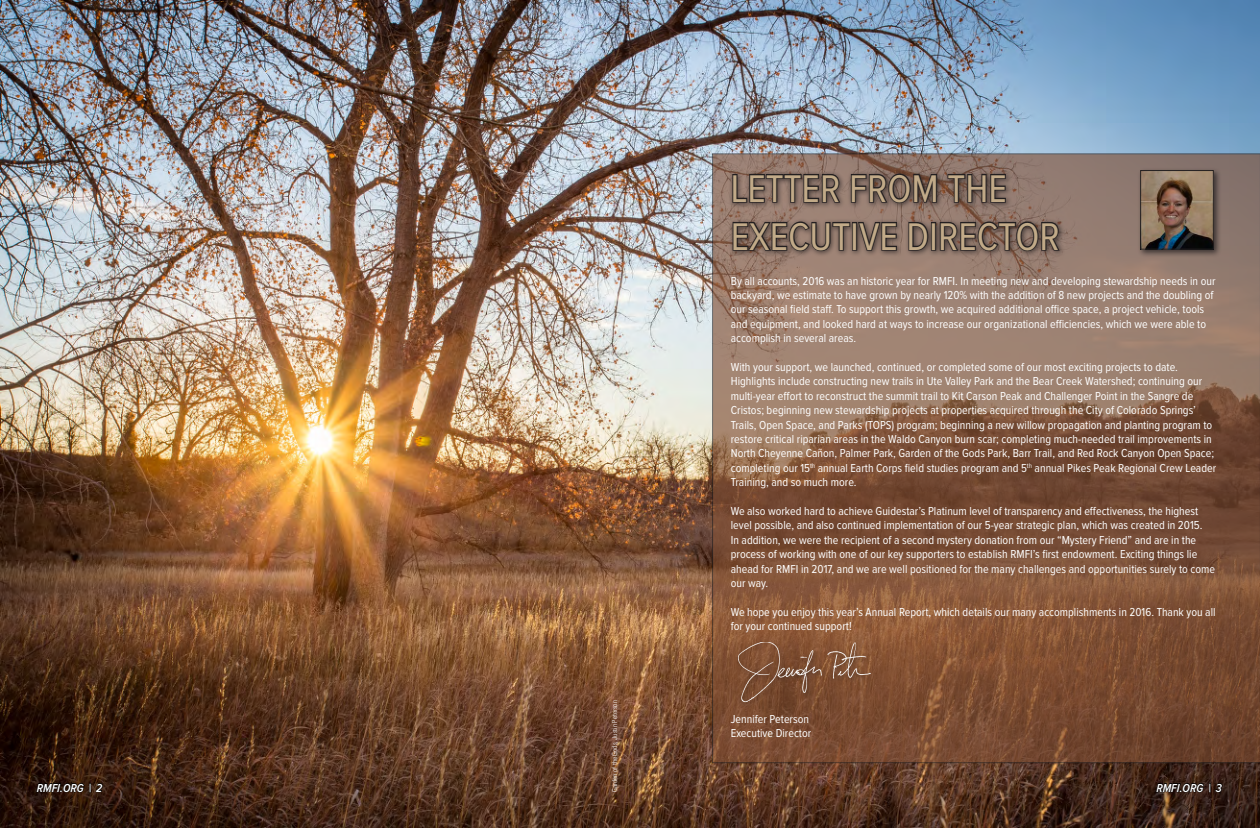
<style>
.page{position:relative;width:1260px;height:828px;background:#fff}
.page>*{position:absolute;margin:0;border:0;box-sizing:border-box;transform-origin:0 0}
.t1{font:40px/48px "Proxima Nova Cond";color:#c1aa88}
.t2{font:12px/14.4px "Proxima Nova Cond";color:#fff}
.t3{font:italic 600 12px "Proxima Nova Cond";color:#fff}
.t4{font:300 condensed 7px "Univers LT Std";color:#fff}
</style>
<div class="page">
<img style="left:0;top:0;width:1260px;height:828px">
<svg style="left:712px;top:153px;width:548px;height:610px"></svg>
<div style="left:728px;top:170px;width:338px;height:88px;background:#231f20;opacity:.75"></div>
<svg style="left:731px;top:173px;width:110px;height:31px"></svg>
<svg style="left:850px;top:168px;width:88px;height:36px"></svg>
<svg style="left:947px;top:173px;width:60px;height:31px"></svg>
<svg style="left:732px;top:221px;width:119px;height:31px"></svg>
<div style="left:852px;top:222px;width:5px;height:29px;border:2px solid #231f20"></div>
<svg style="left:857px;top:221px;width:41px;height:32px"></svg>
<svg style="left:907px;top:221px;width:22px;height:31px"></svg>
<div style="left:931px;top:222px;width:5px;height:29px;border:2px solid #231f20"></div>
<svg style="left:939px;top:221px;width:122px;height:31px"></svg>
<div style="left:734px;top:639px;width:143px;height:70px;background:#231f20;opacity:.75"></div>
<img style="left:733px;top:643px;width:144px;height:61px">
<div style="left:1138px;top:167px;width:84px;height:91px;background:#231f20;opacity:.75"></div>
<img style="left:1142px;top:172px;width:70px;height:76px">
<div style="left:1140px;top:170px;width:74px;height:80px;border:1px solid #231f20"></div>
<svg style="left:36px;top:783px;width:48px;height:9px"></svg>
<svg style="left:90px;top:783px;width:13px;height:9px"></svg>
<svg style="left:1156px;top:783px;width:66px;height:9px"></svg>
<p class="t1" style="left:731px;top:165px;width:331px">LETTER FROM THE<br>EXECUTIVE DIRECTOR</p>
<p class="t2" style="left:731px;top:274px;width:486px">By all accounts, 2016 was an historic year for RMFI. In meeting new and developing stewardship needs in our backyard, we estimate to have grown by nearly 120% with the addition of 8 new projects and the doubling of our seasonal field staff. To support this growth, we acquired additional office space, a project vehicle, tools and equipment, and looked hard at ways to increase our organizational efficiencies, which we were able to accomplish in several areas.</p>
<p class="t2" style="left:731px;top:360px;width:487px">With your support, we launched, continued, or completed some of our most exciting projects to date.<br>Highlights include constructing new trails in Ute Valley Park and the Bear Creek Watershed; continuing our multi-year effort to reconstruct the summit trail to Kit Carson Peak and Challenger Point in the Sangre de Cristos; beginning new stewardship projects at properties acquired through the City of Colorado Springs’ Trails, Open Space, and Parks (TOPS) program; beginning a new willow propagation and planting program to restore critical riparian areas in the Waldo Canyon burn scar; completing much-needed trail improvements in North Cheyenne Cañon, Palmer Park, Garden of the Gods Park, Barr Trail, and Red Rock Canyon Open Space; completing our 15<sup>th</sup> annual Earth Corps field studies program and 5<sup>th</sup> annual Pikes Peak Regional Crew Leader Training, and so much more.</p>
<p class="t2" style="left:731px;top:504px;width:486px">We also worked hard to achieve Guidestar’s Platinum level of transparency and effectiveness, the highest level possible, and also continued implementation of our 5-year strategic plan, which was created in 2015.<br>In addition, we were the recipient of a second mystery donation from our “Mystery Friend” and are in the process of working with one of our key supporters to establish RMFI’s first endowment. Exciting things lie ahead for RMFI in 2017, and we are well positioned for the many challenges and opportunities surely to come our way.</p>
<p class="t2" style="left:731px;top:605px;width:486px">We hope you enjoy this year’s Annual Report, which details our many accomplishments in 2016. Thank you all for your continued support!</p>
<p class="t4" style="left:610px;top:792px;width:93px;rotate:-90deg">Garden of the Gods, Justin Peterson</p>
<p class="t2" style="left:731px;top:712px;width:80px">Jennifer Peterson</p>
<p class="t2" style="left:731px;top:726px;width:82px">Executive Director</p>
<p class="t3" style="left:37px;top:782px;width:67px">RMFI.ORG | 2</p>
<p class="t3" style="left:1156px;top:782px;width:67px">RMFI.ORG | 3</p>
</div>
